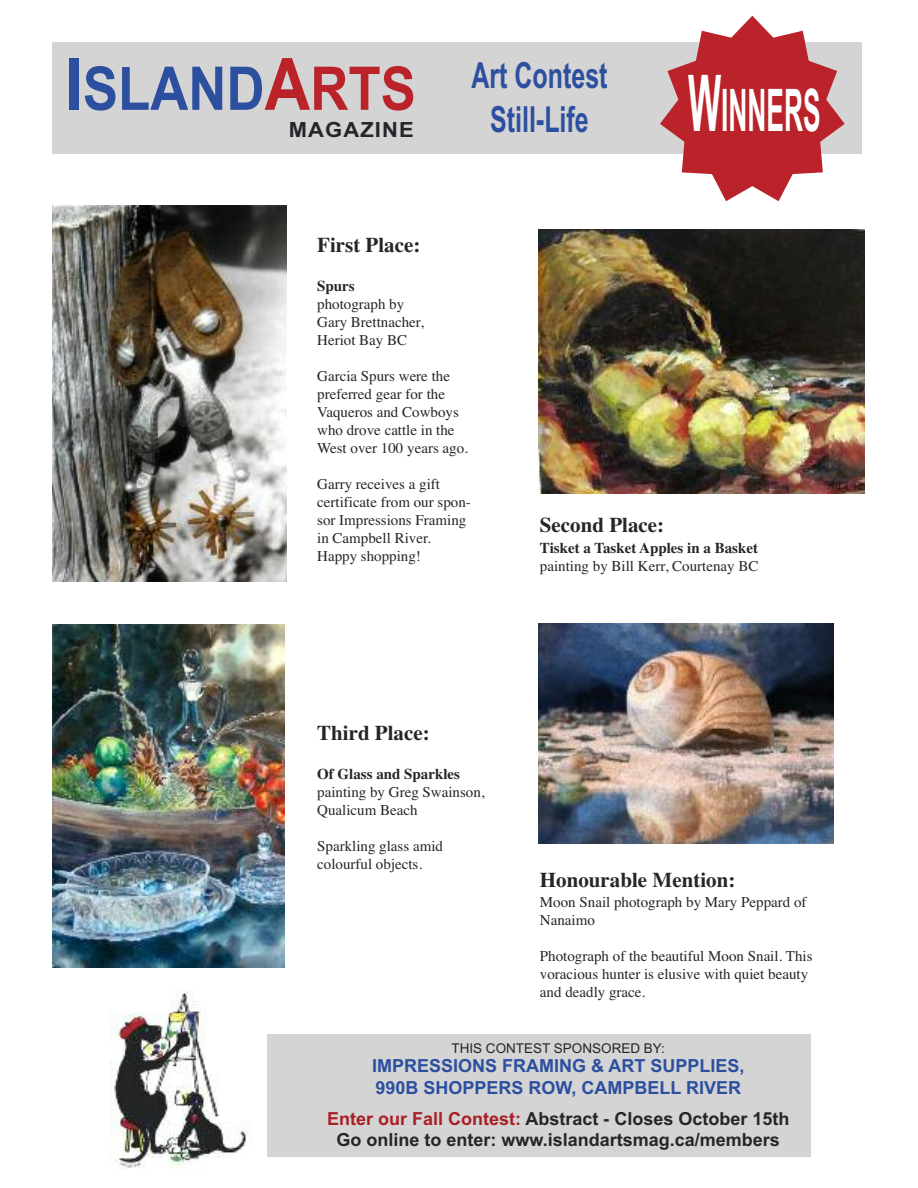
<style>
.page{position:relative;width:918px;height:1188px;background:#fff}
.page>*{position:absolute;margin:0;border:0;box-sizing:border-box;transform-origin:0 0}
.t1{font:700 60.3px "Arial";color:#2d4f9f;scale:.88 1}
.t2{font:700 58.8px "Arial";color:#fff;scale:.45 1}
.t3{font:700 36px/43.2px "Arial";color:#2d4f9f;text-align:center;scale:.69 1}
.t4{font:700 21px "Times";color:#272627}
.t5{font:700 20.85px "Arial";letter-spacing:.05em;color:#25262a;scale:1.05 1}
.t6{font:700 18px/21.6px "Arial";color:#272627;text-align:center}
.t7{font:700 18px/21.6px "Arial";color:#2d4f9f}
.t8{font:15px/18px "Times";color:#272627}
.t9{font:700 15px "Times";color:#272627}
.t10{font:13.5px "Arial";color:#272627}
.s1{font-size:72.3px}
.s2{font-size:72.3px;color:#ba2329}
.s3{color:#ba2329}
.s4{font-size:78.45px}
.s5{color:#a91f26}
</style>
<div class="page">
<div style="left:52px;top:43px;width:810px;height:111px;background:#d4d4d4"></div>
<div style="left:267px;top:1034px;width:543px;height:122px;background:#d4d4d4"></div>
<svg style="left:660px;top:16px;width:185px;height:185px"></svg>
<img style="left:52px;top:625px;width:232px;height:342px">
<img style="left:538px;top:623px;width:296px;height:221px">
<img style="left:52px;top:205px;width:235px;height:377px">
<img style="left:538px;top:230px;width:327px;height:263px">
<img style="left:111px;top:989px;width:137px;height:179px">
<h1 class="t1" style="left:65px;top:54px;width:400px"><span class="s1">I</span>SLAND<span class="s2">A</span><span class="s3">RTS</span></h1>
<h3 class="t5" style="left:289px;top:118px;width:120px">MAGAZINE</h3>
<h3 class="t3" style="left:471px;top:54px;width:199px">Art Contest<br>Still-Life</h3>
<h2 class="t2" style="left:688px;top:76px;width:296px"><span class="s4">W</span>INNERS</h2>
<h3 class="t4" style="left:317px;top:233px;width:105px">First Place:</h3>
<p class="t9" style="left:317px;top:277px;width:39px">Spurs</p>
<p class="t8" style="left:317px;top:295px;width:108px">photograph by<br>Gary Brettnacher,<br>Heriot Bay BC</p>
<p class="t8" style="left:317px;top:367px;width:152px">Garcia Spurs were the preferred gear for the<br>Vaqueros and Cowboys who drove cattle in the<br>West over 100 years ago.</p>
<p class="t8" style="left:317px;top:475px;width:155px">Garry receives a gift certificate from our spon&shy;sor Impressions Framing in Campbell River.<br>Happy shopping!</p>
<h3 class="t4" style="left:540px;top:513px;width:126px">Second Place:</h3>
<p class="t9" style="left:540px;top:539px;width:220px">Tisket a Tasket Apples in a Basket</p>
<p class="t8" style="left:540px;top:557px;width:220px">painting by Bill Kerr, Courtenay BC</p>
<h3 class="t4" style="left:317px;top:720px;width:114px">Third Place:</h3>
<p class="t9" style="left:317px;top:765px;width:144px">Of Glass and Sparkles</p>
<p class="t8" style="left:317px;top:783px;width:169px">painting by Greg Swainson,<br>Qualicum Beach</p>
<p class="t8" style="left:317px;top:837px;width:127px">Sparkling glass amid colourful objects.</p>
<h3 class="t4" style="left:540px;top:867px;width:197px">Honourable Mention:</h3>
<p class="t8" style="left:540px;top:893px;width:268px">Moon Snail photograph by Mary Peppard of<br>Nanaimo</p>
<p class="t8" style="left:540px;top:947px;width:274px">Photograph of the beautiful Moon Snail. This voracious hunter is elusive with quiet beauty and deadly grace.</p>
<p class="t10" style="left:451px;top:1040px;width:215px">THIS CONTEST SPONSORED BY:</p>
<p class="t7" style="left:372px;top:1055px;width:374px">IMPRESSIONS FRAMING &amp; ART SUPPLIES,<br>990B SHOPPERS ROW, CAMPBELL RIVER</p>
<p class="t6" style="left:327px;top:1108px;width:464px"><span class="s5">Enter our Fall Contest:</span> Abstract - Closes October 15th<br>Go online to enter: www.islandartsmag.ca/members</p>
</div>
